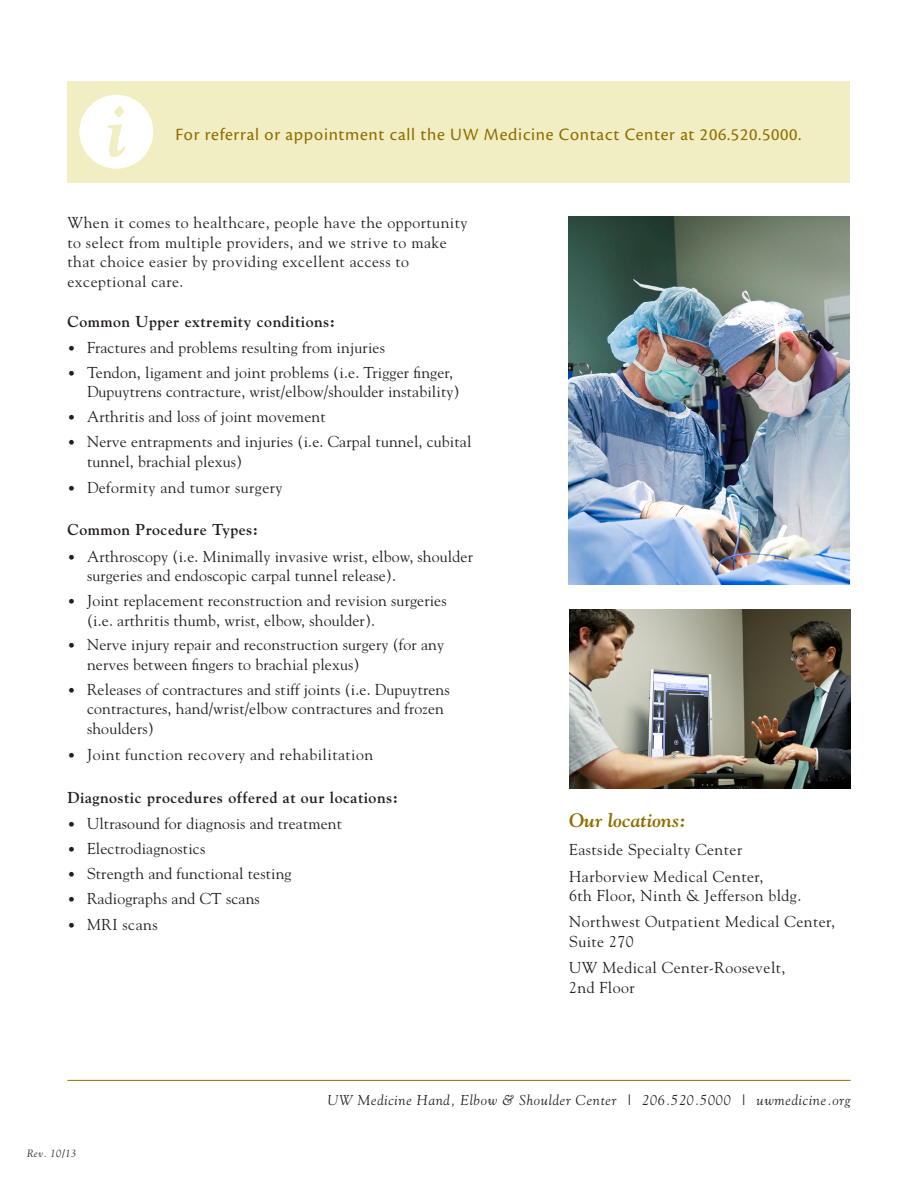
<style>
.page{position:relative;width:918px;height:1188px;background:#fff}
.page>*{position:absolute;margin:0;border:0;box-sizing:border-box;transform-origin:0 0}
.Head_2{font:italic 700 19.5px "Goudy";color:#906d00}
.quote_box_paragraph{font:18px "Cronos Pro";letter-spacing:.04em;color:#906d00}
.body_paragraph_style{font:15.75px/19.5px "Goudy";letter-spacing:.01em;color:#231f20}
.body_paragraph_style-2{font:15.75px/19.5px "Goudy";letter-spacing:.03em;color:#231f20}
.body_paragraph_style-3{font:15.75px "Goudy Bold Os F";letter-spacing:.03em;color:#231f20}
.address{font:italic 14.25px "Goudy";letter-spacing:.05em;color:#231f20}
.address-2{font:italic 10.5px "Goudy";letter-spacing:.05em;color:#231f20}
.s1{font-size:13.5px}
</style>
<div class="page">
<div style="left:68px;top:81px;width:782px;height:102px;background:#f2eec4"></div>
<img style="left:568px;top:216px;width:282px;height:369px">
<hr style="left:68px;top:1080px;width:782px;height:1px;background:#906d00">
<div style="left:79px;top:95px;width:74px;height:74px;background:#fff;border-radius:50%"></div>
<svg style="left:107px;top:106px;width:18px;height:51px"></svg>
<img style="left:569px;top:609px;width:281px;height:179px">
<p class="quote_box_paragraph" style="left:176px;top:124px;width:627px">For referral or appointment call the UW Medicine Contact Center at 206.520.5000.</p>
<p class="body_paragraph_style-2" style="left:68px;top:213px;width:401px">When it comes to healthcare, people have the opportunity to select from multiple providers, and we strive to make that choice easier by providing excellent access to exceptional care.</p>
<p class="body_paragraph_style-3" style="left:68px;top:311px;width:269px">Common Upper extremity conditions:</p>
<p class="body_paragraph_style" style="left:68px;top:337px;width:319px"><span class="s1">•</span> Fractures and problems resulting from injuries</p>
<p class="body_paragraph_style" style="left:87px;top:362px;width:374px;text-indent:-20px"><span class="s1">•</span> Tendon, ligament and joint problems (i.e. Trigger finger,<br>Dupuytrens contracture, wrist/elbow/shoulder instability)</p>
<p class="body_paragraph_style" style="left:68px;top:407px;width:260px"><span class="s1">•</span> Arthritis and loss of joint movement</p>
<p class="body_paragraph_style" style="left:87px;top:431px;width:386px;text-indent:-20px"><span class="s1">•</span> Nerve entrapments and injuries (i.e. Carpal tunnel, cubital tunnel, brachial plexus)</p>
<p class="body_paragraph_style-2" style="left:68px;top:477px;width:217px"><span class="s1">•</span> Deformity and tumor surgery</p>
<p class="body_paragraph_style-3" style="left:68px;top:520px;width:192px">Common Procedure Types:</p>
<p class="body_paragraph_style" style="left:87px;top:546px;width:387px;text-indent:-20px"><span class="s1">•</span> Arthroscopy (i.e. Minimally invasive wrist, elbow, shoulder surgeries and endoscopic carpal tunnel release).</p>
<p class="body_paragraph_style" style="left:87px;top:590px;width:361px;text-indent:-20px"><span class="s1">•</span> Joint replacement reconstruction and revision surgeries (i.e. arthritis thumb, wrist, elbow, shoulder).</p>
<p class="body_paragraph_style" style="left:87px;top:635px;width:359px;text-indent:-20px"><span class="s1">•</span> Nerve injury repair and reconstruction surgery (for any nerves between fingers to brachial plexus)</p>
<p class="body_paragraph_style" style="left:87px;top:679px;width:364px;text-indent:-20px"><span class="s1">•</span> Releases of contractures and stiff joints (i.e. Dupuytrens contractures, hand/wrist/elbow contractures and frozen shoulders)</p>
<p class="body_paragraph_style-2" style="left:68px;top:745px;width:307px"><span class="s1">•</span> Joint function recovery and rehabilitation</p>
<p class="body_paragraph_style-3" style="left:68px;top:788px;width:332px">Diagnostic procedures offered at our locations:</p>
<p class="body_paragraph_style" style="left:68px;top:813px;width:276px"><span class="s1">•</span> Ultrasound for diagnosis and treatment</p>
<p class="body_paragraph_style" style="left:68px;top:838px;width:139px"><span class="s1">•</span> Electrodiagnostics</p>
<p class="body_paragraph_style" style="left:68px;top:863px;width:226px"><span class="s1">•</span> Strength and functional testing</p>
<p class="body_paragraph_style" style="left:68px;top:888px;width:194px"><span class="s1">•</span> Radiographs and CT scans</p>
<p class="body_paragraph_style-2" style="left:68px;top:914px;width:92px"><span class="s1">•</span> MRI scans</p>
<p class="Head_2" style="left:569px;top:808px;width:118px">Our locations:</p>
<p class="body_paragraph_style-2" style="left:569px;top:840px;width:175px">Eastside Specialty Center</p>
<p class="body_paragraph_style-2" style="left:569px;top:866px;width:234px">Harborview Medical Center,<br>6th Floor, Ninth &amp; Jefferson bldg.</p>
<p class="body_paragraph_style-2" style="left:569px;top:912px;width:267px">Northwest Outpatient Medical Center,<br>Suite 270</p>
<p class="body_paragraph_style-2" style="left:569px;top:957px;width:218px">UW Medical Center-Roosevelt,<br>2nd Floor</p>
<p class="address-2" style="left:27px;top:1147px;width:51px">Rev. 10/13</p>
<p class="address" style="left:328px;top:1091px;width:524px">UW Medicine Hand, Elbow &amp; Shoulder Center | 206.520.5000 | uwmedicine.org</p>
</div>
